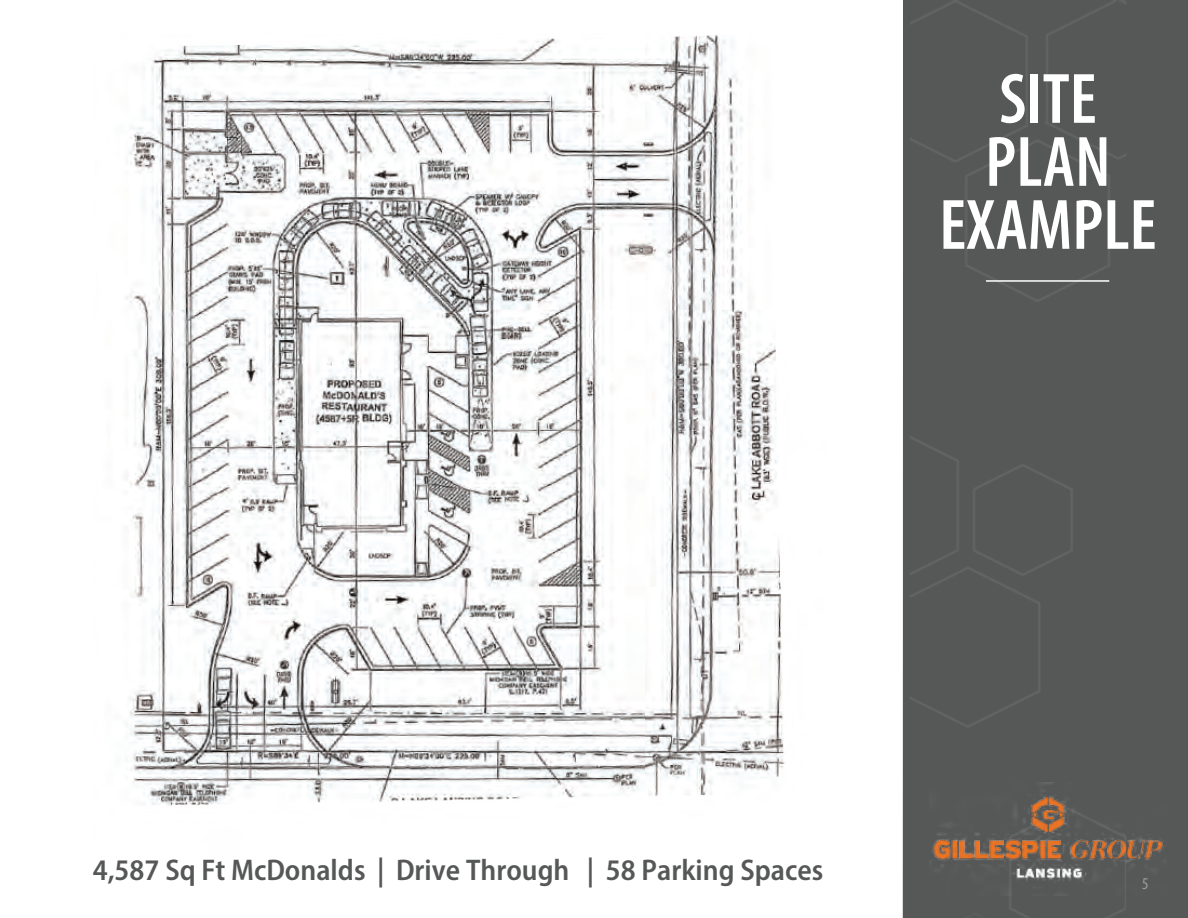
<style>
.page{position:relative;width:1188px;height:918px;background:#fff}
.page>*{position:absolute;margin:0;border:0;box-sizing:border-box;transform-origin:0 0}
.t1{font:600 condensed 72px/63px "Myriad Pro";color:#fff;text-align:center}
.t2{font:600 semi-condensed 30px "Myriad Pro";color:#565757}
.t3{font:condensed 16.5px "Myriad Pro";color:#a09f9f}
</style>
<div class="page">
<div style="left:909px;top:0;width:218px;height:918px;background:#565757"></div>
<div style="left:929px;top:885px;width:237px;height:11px;background:#565757"></div>
<img style="left:125px;top:34px;width:1063px;height:851px">
<h1 class="t1" style="left:939px;top:66px;width:219px">SITE<br>PLAN<br>EXAMPLE</h1>
<p class="t2" style="left:93px;top:851px;width:732px">4,587 Sq Ft McDonalds | Drive Through | 58 Parking Spaces</p>
<p class="t3" style="left:1142px;top:874px;width:8px">5</p>
</div>
